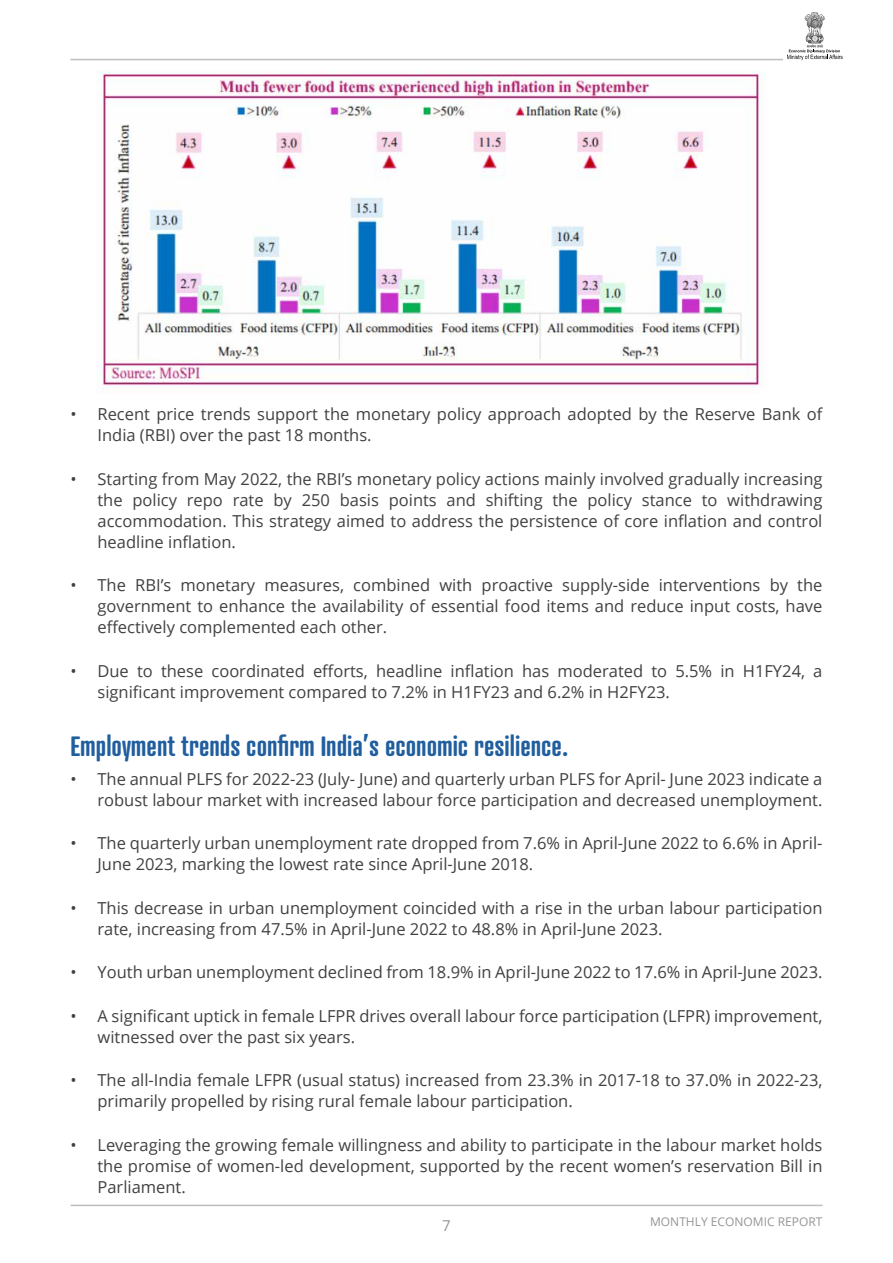
<style>
.page{position:relative;width:893px;height:1263px;background:#fff}
.page>*{position:absolute;margin:0;border:0;box-sizing:border-box;transform-origin:0 0}
.t1{font:600 27px "Atrament";color:#215e9e}
.t2{font:16.5px/21px "Open Sans";color:#414042}
.t3{font:15px "Open Sans";color:#939598}
.t4{font:12px "Open Sans";color:#939598}
</style>
<div class="page">
<img style="left:99px;top:71px;width:662px;height:317px">
<hr style="left:70px;top:59px;width:713px;height:1px;background:#bcbec0">
<hr style="left:70px;top:1205px;width:752px;height:1px;background:#bcbec0">
<svg style="left:787px;top:12px;width:56px;height:48px"></svg>
<p class="t2" style="left:97px;top:403px;width:726px;text-indent:-27px">• Recent price trends support the monetary policy approach adopted by the Reserve Bank of<br>India (RBI) over the past 18 months.</p>
<p class="t2" style="left:97px;top:468px;width:726px;text-align:justify;text-indent:-27px">• Starting from May 2022, the RBI’s monetary policy actions mainly involved gradually increasing the policy repo rate by 250 basis points and shifting the policy stance to withdrawing accommodation. This strategy aimed to address the persistence of core inflation and control headline inflation.</p>
<p class="t2" style="left:97px;top:574px;width:726px;text-align:justify;text-indent:-27px">• The RBI’s monetary measures, combined with proactive supply-side interventions by the government to enhance the availability of essential food items and reduce input costs, have effectively complemented each other.</p>
<p class="t2" style="left:97px;top:660px;width:726px;text-indent:-27px">• Due to these coordinated efforts, headline inflation has moderated to 5.5% in H1FY24, a significant improvement compared to 7.2% in H1FY23 and 6.2% in H2FY23.</p>
<h1 class="t1" style="left:70px;top:729px;width:499px">Employment trends confirm India’s economic resilience.</h1>
<p class="t2" style="left:70px;top:768px;width:753px;text-align:right">• The annual PLFS for 2022-23 (July- June) and quarterly urban PLFS for April- June 2023 indicate a robust labour market with increased labour force participation and decreased unemployment.</p>
<p class="t2" style="left:97px;top:832px;width:726px;text-indent:-27px">• The quarterly urban unemployment rate dropped from 7.6% in April-June 2022 to 6.6% in April-<br>June 2023, marking the lowest rate since April-June 2018.</p>
<p class="t2" style="left:97px;top:897px;width:726px;text-indent:-27px">• This decrease in urban unemployment coincided with a rise in the urban labour participation rate, increasing from 47.5% in April-June 2022 to 48.8% in April-June 2023.</p>
<p class="t2" style="left:70px;top:961px;width:753px">• Youth urban unemployment declined from 18.9% in April-June 2022 to 17.6% in April-June 2023.</p>
<p class="t2" style="left:97px;top:1005px;width:726px;text-indent:-27px">• A significant uptick in female LFPR drives overall labour force participation (LFPR) improvement, witnessed over the past six years.</p>
<p class="t2" style="left:97px;top:1069px;width:726px;text-indent:-27px">• The all-India female LFPR (usual status) increased from 23.3% in 2017-18 to 37.0% in 2022-23, primarily propelled by rising rural female labour participation.</p>
<p class="t2" style="left:97px;top:1134px;width:726px;text-align:justify;text-indent:-27px">• Leveraging the growing female willingness and ability to participate in the labour market holds the promise of women-led development, supported by the recent women’s reservation Bill in Parliament.</p>
<p class="t3" style="left:442px;top:1215px;width:10px">7</p>
<p class="t4" style="left:650px;top:1213px;width:174px">MONTHLY ECONOMIC REPORT</p>
</div>
